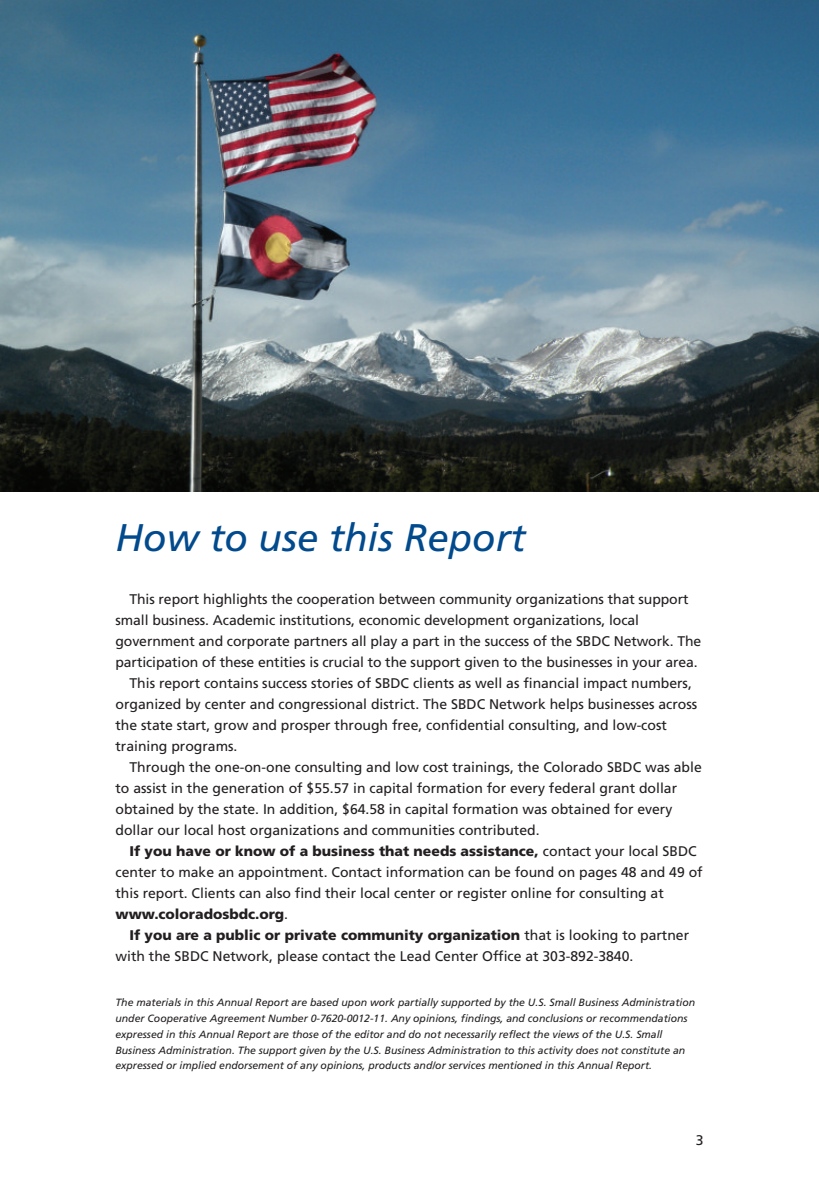
<style>
.page{position:relative;width:819px;height:1197px;background:#fff}
.page>*{position:absolute;margin:0;border:0;box-sizing:border-box;transform-origin:0 0}
.t1{font:italic 38.5px "Frutiger";color:#004a8d}
.t2{font:14px "Frutiger";color:#231f20}
.t3{font:900 14px "Frutiger";color:#231f20}
.t4{font:italic 10.5px/15.8px "Frutiger";color:#231f20}
.s1{font-weight:400}
</style>
<div class="page">
<img style="left:0;top:0;width:819px;height:491px">
<h1 class="t1" style="left:116px;top:523px;width:412px">How to use this Report</h1>
<p class="t2" style="left:130px;top:593px;width:561px">This report highlights the cooperation between community organizations that support</p>
<p class="t2" style="left:116px;top:614px;width:525px">small business. Academic institutions, economic development organizations, local</p>
<p class="t2" style="left:116px;top:635px;width:587px">government and corporate partners all play a part in the success of the SBDC Network. The</p>
<p class="t2" style="left:116px;top:656px;width:584px">participation of these entities is crucial to the support given to the businesses in your area.</p>
<p class="t2" style="left:130px;top:677px;width:564px">This report contains success stories of SBDC clients as well as financial impact numbers,</p>
<p class="t2" style="left:116px;top:698px;width:583px">organized by center and congressional district. The SBDC Network helps businesses across</p>
<p class="t2" style="left:116px;top:719px;width:553px">the state start, grow and prosper through free, confidential consulting, and low-cost</p>
<p class="t2" style="left:116px;top:740px;width:123px">training programs.</p>
<p class="t2" style="left:130px;top:761px;width:574px">Through the one-on-one consulting and low cost trainings, the Colorado SBDC was able</p>
<p class="t2" style="left:116px;top:782px;width:563px">to assist in the generation of $55.57 in capital formation for every federal grant dollar</p>
<p class="t2" style="left:116px;top:803px;width:558px">obtained by the state. In addition, $64.58 in capital formation was obtained for every</p>
<p class="t2" style="left:116px;top:824px;width:426px">dollar our local host organizations and communities contributed.</p>
<p class="t3" style="left:130px;top:845px;width:569px">If you have or know of a business that needs assistance, <span class="s1">contact your local SBDC</span></p>
<p class="t2" style="left:116px;top:866px;width:589px">center to make an appointment. Contact information can be found on pages 48 and 49 of</p>
<p class="t2" style="left:116px;top:887px;width:550px">this report. Clients can also find their local center or register online for consulting at</p>
<p class="t3" style="left:116px;top:908px;width:174px">www.coloradosbdc.org<span class="s1">.</span></p>
<p class="t3" style="left:130px;top:929px;width:561px">If you are a public or private community organization <span class="s1">that is looking to partner</span></p>
<p class="t2" style="left:116px;top:950px;width:519px">with the SBDC Network, please contact the Lead Center Office at 303-892-3840.</p>
<p class="t4" style="left:116px;top:996px;width:581px">The materials in this Annual Report are based upon work partially supported by the U.S. Small Business Administration under Cooperative Agreement Number 0-7620-0012-11. Any opinions, findings, and conclusions or recommendations expressed in this Annual Report are those of the editor and do not necessarily reflect the views of the U.S. Small Business Administration. The support given by the U.S. Business Administration to this activity does not constitute an expressed or implied endorsement of any opinions, products and/or services mentioned in this Annual Report.</p>
<p class="t2" style="left:696px;top:1134px;width:9px">3</p>
</div>
